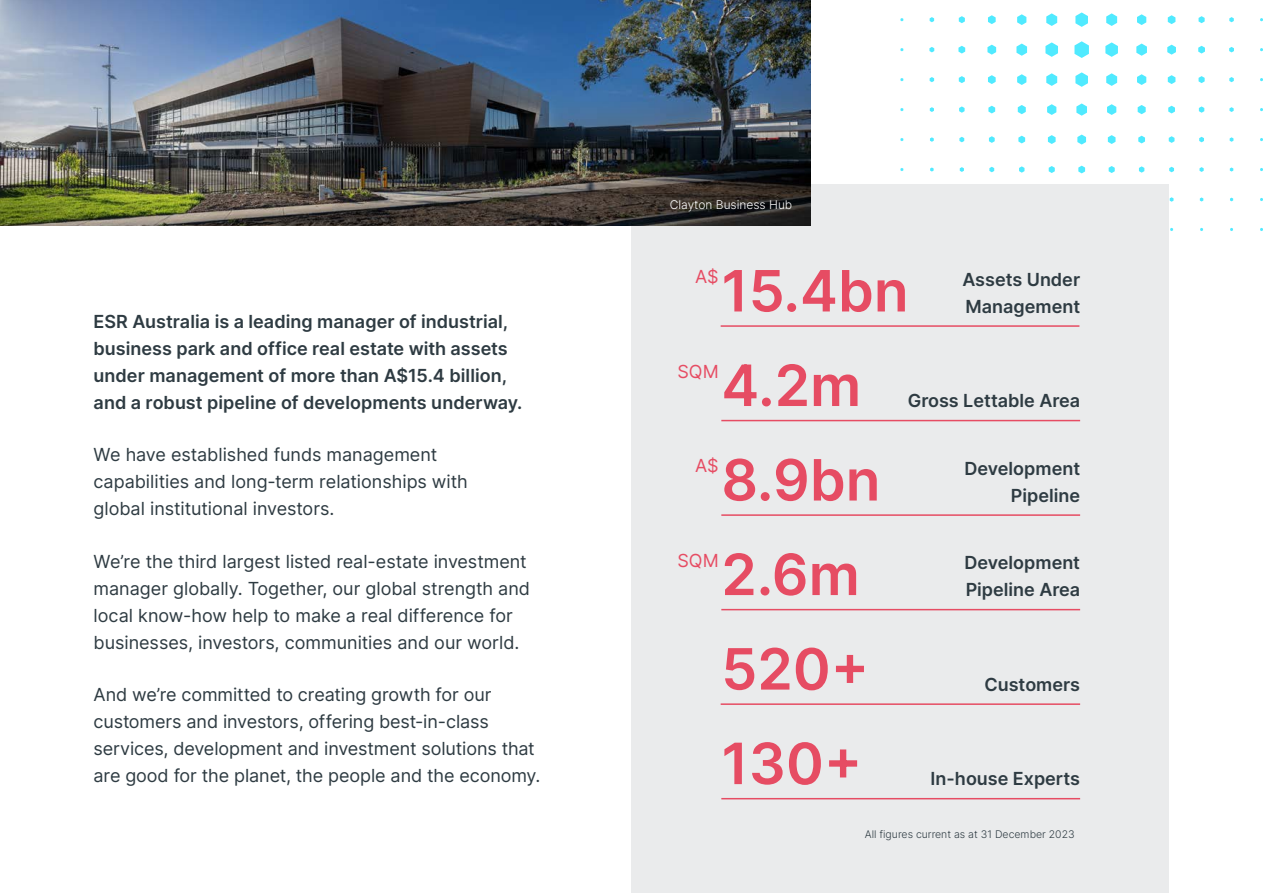
<style>
.page{position:relative;width:1263px;height:893px;background:#fff}
.page>*{position:absolute;margin:0;border:0;box-sizing:border-box;transform-origin:0 0}
.Stats{font:600 57px "Inter";color:#e64c63}
.Body_copy_-_L{font:18px/27px "Inter";letter-spacing:-.005em;color:#2e3b42}
.Subhead_-_L{font:600 18px/27px "Inter";color:#2e3b42}
.t1{font:18px "Inter";color:#e64c63}
.Stats-2{font:300 12px "Inter";color:#fff}
.Notes{font:300 10.5px "Inter";color:#2e3b42}
</style>
<div class="page">
<svg style="left:930px;top:17px;width:4px;height:5px"></svg>
<svg style="left:929px;top:47px;width:5px;height:5px"></svg>
<svg style="left:930px;top:77px;width:4px;height:5px"></svg>
<svg style="left:930px;top:107px;width:4px;height:5px"></svg>
<svg style="left:930px;top:137px;width:4px;height:5px"></svg>
<svg style="left:930px;top:167px;width:4px;height:5px"></svg>
<svg style="left:959px;top:16px;width:6px;height:7px"></svg>
<svg style="left:958px;top:46px;width:7px;height:8px"></svg>
<svg style="left:959px;top:76px;width:6px;height:7px"></svg>
<svg style="left:959px;top:106px;width:5px;height:7px"></svg>
<svg style="left:959px;top:137px;width:5px;height:5px"></svg>
<svg style="left:960px;top:167px;width:4px;height:5px"></svg>
<svg style="left:988px;top:15px;width:8px;height:9px"></svg>
<svg style="left:987px;top:45px;width:9px;height:10px"></svg>
<svg style="left:988px;top:75px;width:8px;height:9px"></svg>
<svg style="left:988px;top:106px;width:7px;height:7px"></svg>
<svg style="left:989px;top:136px;width:6px;height:7px"></svg>
<svg style="left:989px;top:167px;width:5px;height:5px"></svg>
<svg style="left:1017px;top:14px;width:9px;height:11px"></svg>
<svg style="left:1016px;top:44px;width:11px;height:12px"></svg>
<svg style="left:1017px;top:74px;width:9px;height:11px"></svg>
<svg style="left:1018px;top:105px;width:8px;height:9px"></svg>
<svg style="left:1018px;top:136px;width:7px;height:7px"></svg>
<svg style="left:1019px;top:166px;width:5px;height:7px"></svg>
<svg style="left:1046px;top:13px;width:11px;height:13px"></svg>
<svg style="left:1045px;top:42px;width:13px;height:15px"></svg>
<svg style="left:1046px;top:73px;width:11px;height:13px"></svg>
<svg style="left:1047px;top:104px;width:9px;height:11px"></svg>
<svg style="left:1048px;top:135px;width:7px;height:9px"></svg>
<svg style="left:1049px;top:166px;width:6px;height:7px"></svg>
<svg style="left:1075px;top:12px;width:13px;height:15px"></svg>
<svg style="left:1074px;top:41px;width:15px;height:17px"></svg>
<svg style="left:1075px;top:72px;width:13px;height:15px"></svg>
<svg style="left:1076px;top:103px;width:11px;height:13px"></svg>
<svg style="left:1077px;top:135px;width:9px;height:10px"></svg>
<svg style="left:1078px;top:166px;width:7px;height:7px"></svg>
<svg style="left:1106px;top:13px;width:11px;height:13px"></svg>
<svg style="left:1105px;top:42px;width:13px;height:15px"></svg>
<svg style="left:1106px;top:73px;width:11px;height:13px"></svg>
<svg style="left:1107px;top:104px;width:9px;height:11px"></svg>
<svg style="left:1108px;top:135px;width:7px;height:9px"></svg>
<svg style="left:1109px;top:166px;width:6px;height:7px"></svg>
<svg style="left:1137px;top:14px;width:9px;height:11px"></svg>
<svg style="left:1136px;top:44px;width:11px;height:12px"></svg>
<svg style="left:1137px;top:74px;width:9px;height:11px"></svg>
<svg style="left:1138px;top:105px;width:8px;height:9px"></svg>
<svg style="left:1138px;top:136px;width:7px;height:7px"></svg>
<svg style="left:1139px;top:166px;width:5px;height:7px"></svg>
<svg style="left:1168px;top:15px;width:7px;height:9px"></svg>
<svg style="left:1167px;top:45px;width:9px;height:10px"></svg>
<svg style="left:1168px;top:75px;width:7px;height:9px"></svg>
<svg style="left:1168px;top:106px;width:7px;height:7px"></svg>
<svg style="left:1169px;top:136px;width:5px;height:7px"></svg>
<svg style="left:1169px;top:167px;width:5px;height:5px"></svg>
<svg style="left:1170px;top:197px;width:3px;height:5px"></svg>
<svg style="left:1198px;top:16px;width:7px;height:7px"></svg>
<svg style="left:1198px;top:46px;width:7px;height:8px"></svg>
<svg style="left:1198px;top:76px;width:7px;height:7px"></svg>
<svg style="left:1199px;top:106px;width:5px;height:7px"></svg>
<svg style="left:1199px;top:137px;width:5px;height:5px"></svg>
<svg style="left:1199px;top:167px;width:5px;height:5px"></svg>
<svg style="left:1200px;top:197px;width:3px;height:5px"></svg>
<svg style="left:1229px;top:17px;width:5px;height:5px"></svg>
<svg style="left:1229px;top:47px;width:5px;height:5px"></svg>
<svg style="left:1229px;top:77px;width:5px;height:5px"></svg>
<svg style="left:1229px;top:107px;width:5px;height:5px"></svg>
<svg style="left:1230px;top:137px;width:3px;height:5px"></svg>
<svg style="left:1230px;top:167px;width:3px;height:5px"></svg>
<div style="left:631px;top:184px;width:538px;height:709px;background:#eaebec"></div>
<hr style="left:721px;top:325px;width:358px;height:2px;background:#e64c63">
<hr style="left:721px;top:420px;width:359px;height:1px;background:#e64c63">
<hr style="left:721px;top:703px;width:359px;height:2px;background:#e64c63">
<hr style="left:721px;top:798px;width:359px;height:1px;background:#e64c63">
<hr style="left:721px;top:609px;width:359px;height:1px;background:#e64c63">
<hr style="left:721px;top:514px;width:359px;height:2px;background:#e64c63">
<img style="left:0;top:0;width:811px;height:226px">
<p class="Subhead_-_L" style="left:94px;top:307px;width:430px">ESR Australia is a leading manager of industrial, business park and office real estate with assets under management of more than A$15.4 billion, and a robust pipeline of developments underway.</p>
<p class="Body_copy_-_L" style="left:94px;top:441px;width:376px">We have established funds management capabilities and long-term relationships with global institutional investors.</p>
<p class="Body_copy_-_L" style="left:94px;top:547px;width:438px">We’re the third largest listed real-estate investment manager globally. Together, our global strength and local know-how help to make a real difference for businesses, investors, communities and our world.</p>
<p class="Body_copy_-_L" style="left:94px;top:681px;width:448px">And we’re committed to creating growth for our customers and investors, offering best-in-class services, development and investment solutions that are good for the planet, the people and the economy.</p>
<p class="Stats-2" style="left:670px;top:196px;width:124px">Clayton Business Hub</p>
<p class="t1" style="left:695px;top:263px;width:25px">A$</p>
<p class="Stats" style="left:721px;top:249px;width:189px">15.4bn</p>
<p class="Subhead_-_L" style="left:962px;top:265px;width:119px">Assets Under</p>
<p class="Subhead_-_L" style="left:965px;top:292px;width:116px">Management</p>
<p class="Stats" style="left:721px;top:344px;width:141px">4.2m</p>
<p class="t1" style="left:677px;top:358px;width:43px">SQM</p>
<p class="Subhead_-_L" style="left:908px;top:386px;width:174px">Gross Lettable Area</p>
<p class="t1" style="left:695px;top:452px;width:25px">A$</p>
<p class="Subhead_-_L" style="left:964px;top:454px;width:117px;text-align:right">Development<br>Pipeline</p>
<p class="Stats" style="left:721px;top:438px;width:161px">8.9bn</p>
<p class="Stats" style="left:721px;top:533px;width:140px">2.6m</p>
<p class="t1" style="left:677px;top:547px;width:43px">SQM</p>
<p class="Subhead_-_L" style="left:964px;top:549px;width:117px">Development<br>Pipeline Area</p>
<p class="Stats" style="left:721px;top:627px;width:149px">520+</p>
<p class="Stats" style="left:721px;top:722px;width:142px">130+</p>
<p class="Subhead_-_L" style="left:984px;top:670px;width:97px">Customers</p>
<p class="Subhead_-_L" style="left:931px;top:765px;width:151px">In-house Experts</p>
<p class="Notes" style="left:865px;top:827px;width:211px">All figures current as at 31 December 2023</p>
</div>
